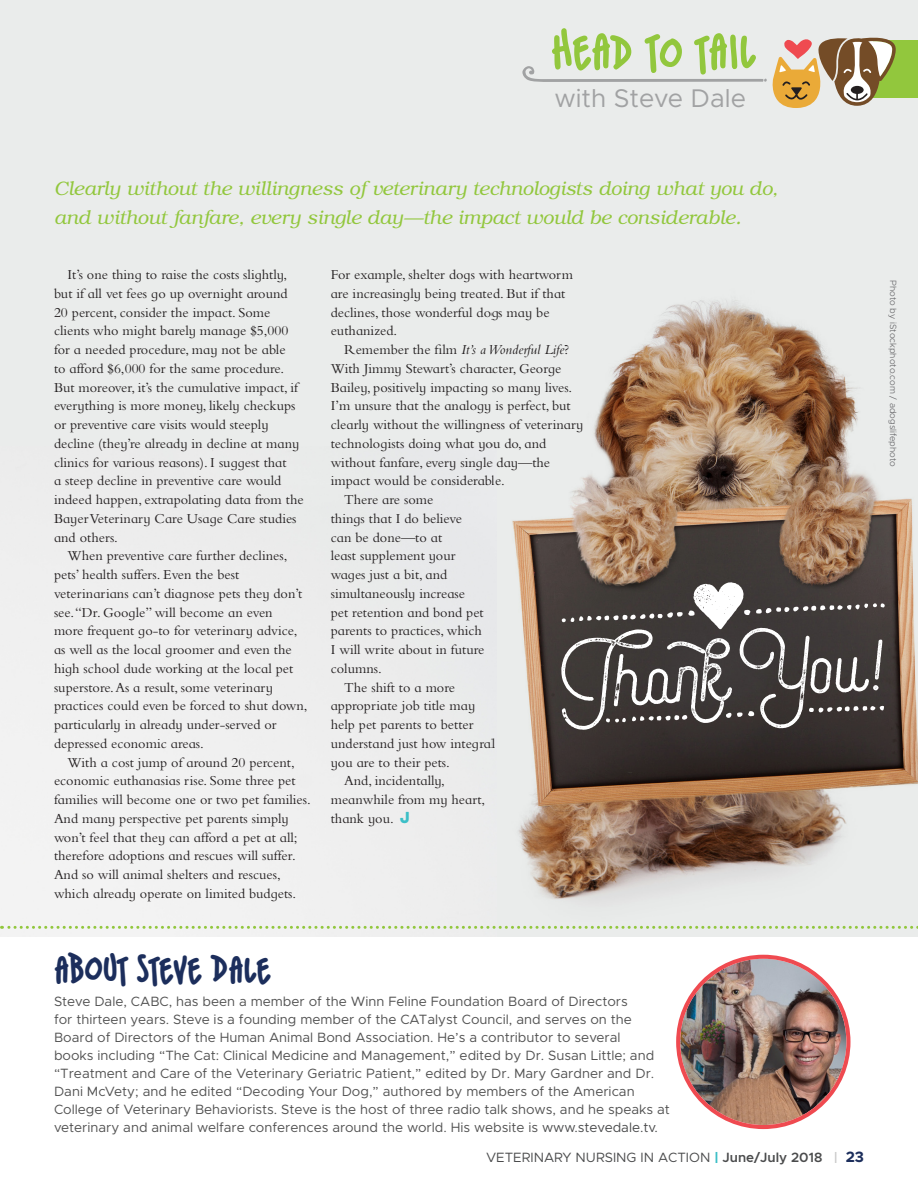
<style>
.page{position:relative;width:918px;height:1188px;background:#eaeceb}
.page>*{position:absolute;margin:0;border:0;box-sizing:border-box;transform-origin:0 0}
.Unleashed_Comment{font:63px "Canyons Bold Press";color:#fff}
.t1{font:700 50.85px "Indie Star BB";color:#92c73d}
.Author_Bio_Name{font:700 39px "Indie Star BB";color:#1c2e5c}
.t2{font:25.65px "Metropolis";color:#a1a2a3}
.Pullquote{font:italic 19.5px/28.5px "Te X Gyre Bonum";color:#92c73d}
.Body_Copy{font:14.25px/18.8px "Bembo MT Schlbk";color:#231f20}
.Author_Bio{font:13.5px/18px "Metropolis";color:#525252}
.t3{font:13.5px "Metropolis";color:#4b4c4d}
.Photo_Credit{font:300 9px "Metropolis";color:#636366}
.s1{font-style:italic}
.s2{font-family:"Eveleth Clean";color:#3cbfc7}
.s3{font-family:"Canyons Bold Alternates Press"}
.s4{color:#4b4c4d}
.s5{font-weight:900;color:#3cbfc7}
.s6{font-weight:600}
.s7{font-weight:700;color:#cbcbcb}
.s8{font-weight:700;font-size:15px;color:#1c2e5c}
</style>
<div class="page">
<div style="left:0;top:938px;width:918px;height:250px;background:#fff"></div>
<img style="left:680px;top:959px;width:166px;height:166px;border-radius:83px">
<div style="left:676px;top:955px;width:175px;height:174px;border:4px solid #ef4a50;border-radius:50%"></div>
<svg style="left:2px;top:926px;width:916px;height:3px"></svg>
<img style="left:512px;top:300px;width:406px;height:601px">
<svg style="left:725px;top:711px;width:29px;height:7px"></svg>
<svg style="left:632px;top:714px;width:57px;height:8px"></svg>
<svg style="left:605px;top:718px;width:21px;height:5px"></svg>
<svg style="left:809px;top:705px;width:75px;height:10px"></svg>
<svg style="left:562px;top:582px;width:324px;height:47px;background:#595452"></svg>
<div style="left:873px;top:40px;width:45px;height:58px;background:#92c73d"></div>
<svg style="left:522px;top:37px;width:374px;height:71px"></svg>
<h2 class="t1" style="left:551px;top:22px;width:206px">HEAD TO TAIL</h2>
<h3 class="t2" style="left:554px;top:82px;width:193px">with Steve Dale</h3>
<p class="Pullquote" style="left:54px;top:173px;width:726px">Clearly without the willingness of veterinary technologists doing what you do, and without fanfare, every single day—the impact would be considerable.</p>
<p class="Body_Copy" style="left:54px;top:265px;width:251px;text-indent:14px">It’s one thing to raise the costs slightly, but if all vet fees go up overnight around 20 percent, consider the impact. Some clients who might barely manage $5,000 for a needed procedure, may not be able<br>to afford $6,000 for the same procedure.<br>But moreover, it’s the cumulative impact, if everything is more money, likely checkups or preventive care visits would steeply decline (they’re already in decline at many clinics for various reasons). I suggest that<br>a steep decline in preventive care would indeed happen, extrapolating data from the Bayer Veterinary Care Usage Care studies and others.</p>
<p class="Body_Copy" style="left:54px;top:546px;width:255px;text-indent:14px">When preventive care further declines, pets’ health suffers. Even the best veterinarians can’t diagnose pets they don’t see. “Dr. Google” will become an even<br>more frequent go-to for veterinary advice, as well as the local groomer and even the high school dude working at the local pet superstore. As a result, some veterinary practices could even be forced to shut down, particularly in already under-served or depressed economic areas.</p>
<p class="Body_Copy" style="left:54px;top:752px;width:258px;text-indent:14px">With a cost jump of around 20 percent, economic euthanasias rise. Some three pet families will become one or two pet families.<br>And many perspective pet parents simply won’t feel that they can afford a pet at all; therefore adoptions and rescues will suffer.<br>And so will animal shelters and rescues, which already operate on limited budgets.</p>
<p class="Body_Copy" style="left:331px;top:265px;width:244px">For example, shelter dogs with heartworm are increasingly being treated. But if that declines, those wonderful dogs may be euthanized.</p>
<p class="Body_Copy" style="left:331px;top:340px;width:254px;text-indent:14px">Remember the film <span class="s1">It’s a Wonderful Life</span>?<br>With Jimmy Stewart’s character, George Bailey, positively impacting so many lives.<br>I’m unsure that the analogy is perfect, but clearly without the willingness of veterinary technologists doing what you do, and without fanfare, every single day—the impact would be considerable.</p>
<p class="Body_Copy" style="left:331px;top:490px;width:155px;text-indent:14px">There are some<br>things that I do believe can be done—to at<br>least supplement your wages just a bit, and simultaneously increase pet retention and bond pet parents to practices, which<br>I will write about in future columns.</p>
<p class="Body_Copy" style="left:331px;top:677px;width:165px;text-indent:14px">The shift to a more appropriate job title may help pet parents to better understand just how integral you are to their pets.</p>
<p class="Body_Copy" style="left:331px;top:771px;width:156px;text-indent:14px">And, incidentally, meanwhile from my heart, thank you. <span class="s2">J</span></p>
<p class="Photo_Credit" style="left:899px;top:280px;width:188px;rotate:90deg">Photo by iStockphoto.com / adogslifephoto</p>
<p class="Unleashed_Comment" style="left:558px;top:646px;width:327px;rotate:-3deg"><span class="s3">T</span>hank <span class="s3">Y</span>ou<span class="s3">!</span></p>
<p class="Author_Bio_Name" style="left:54px;top:946px;width:218px">ABOUT STEVE DALE</p>
<p class="Author_Bio" style="left:54px;top:992px;width:617px">Steve Dale, CABC, has been a member of the Winn Feline Foundation Board of Directors<br>for thirteen years. Steve is a founding member of the CATalyst Council, and serves on the Board of Directors of the Human Animal Bond Association. He’s a contributor to several<br>books including “The Cat: Clinical Medicine and Management,” edited by Dr. Susan Little; and “Treatment and Care of the Veterinary Geriatric Patient,” edited by Dr. Mary Gardner and Dr.<br>Dani McVety; and he edited “Decoding Your Dog,” authored by members of the American College of Veterinary Behaviorists. Steve is the host of three radio talk shows, and he speaks at veterinary and animal welfare conferences around the world. His website is <span class="s4">www.stevedale.tv.</span></p>
<p class="t3" style="left:486px;top:1149px;width:379px">VETERINARY NURSING IN ACTION <span class="s5">|</span> <span class="s6">June/July 2018</span> <span class="s7">|</span> <span class="s8">23</span></p>
</div>
